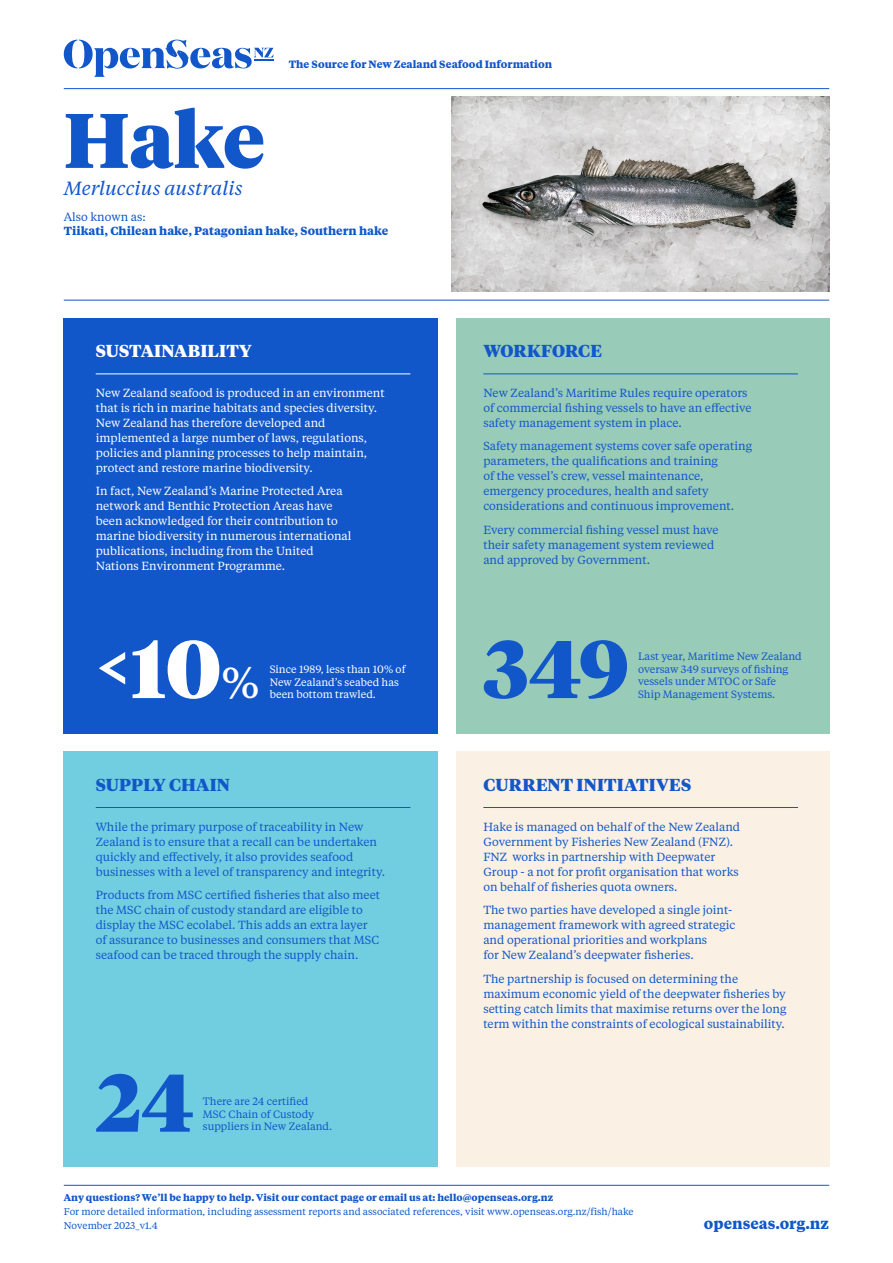
<style>
.page{position:relative;width:893px;height:1263px;background:#fff}
.page>*{position:absolute;margin:0;border:0;box-sizing:border-box;transform-origin:0 0}
.t1{font:900 81.3px "Tiempos Headline";color:#1157c9}
.t2{font:900 81.3px "Tiempos Headline";color:#fff}
.t3{font:900 76.8px "Tiempos Headline";color:#1157c9}
.t4{font:italic 18.9px "Tiempos Text";color:#1157c9}
.t5{font:900 17.25px "Tiempos Headline";letter-spacing:.01em;color:#1157c9}
.t6{font:900 17.25px "Tiempos Headline";letter-spacing:.01em;color:#fff}
.t7{font:700 15px "Tiempos Text";color:#1157c9}
.t8{font:11.7px/15px "Tiempos Text";color:#1157c9}
.t9{font:11.7px/15px "Tiempos Text";color:#fff}
.t10{font:700 11.7px/14.1px "Tiempos Text";color:#1157c9}
.t11{font:10.65px/12.8px "Tiempos Text";color:#1157c9}
.t12{font:10.65px/12.8px "Tiempos Text";color:#fff}
.t13{font:700 10.5px "Tiempos Text";color:#1157c9}
.t14{font:9.75px/14px "Tiempos Text";color:#1157c9}
.s1{font-weight:400}
.s2{font-family:"Tiempos Text";font-weight:500;font-size:43.05px}
.s3{font-weight:700}
</style>
<div class="page">
<div style="left:64px;top:751px;width:374px;height:416px;background:#71cee1"></div>
<div style="left:456px;top:751px;width:373px;height:416px;background:#faf0e3"></div>
<hr style="left:64px;top:88px;width:765px;height:1px;background:#1157c9">
<hr style="left:64px;top:1185px;width:765px;height:1px;background:#1157c9">
<div style="left:64px;top:318px;width:374px;height:415px;background:#1157c9"></div>
<div style="left:456px;top:318px;width:373px;height:415px;background:#99cbb9"></div>
<hr style="left:483px;top:373px;width:315px;height:1px;background:#1157c9">
<hr style="left:96px;top:807px;width:314px;height:1px;background:#1157c9">
<hr style="left:96px;top:373px;width:314px;height:1px;background:#fff">
<img style="left:451px;top:97px;width:378px;height:195px">
<hr style="left:64px;top:300px;width:765px;height:1px;background:#1157c9">
<hr style="left:483px;top:807px;width:315px;height:1px;background:#1157c9">
<svg style="left:64px;top:40px;width:210px;height:37px"></svg>
<p class="t13" style="left:289px;top:57px;width:265px">The Source for New Zealand Seafood Information</p>
<p class="t3" style="left:64px;top:87px;width:202px">Hake</p>
<p class="t4" style="left:64px;top:176px;width:180px">Merluccius australis</p>
<p class="t10" style="left:64px;top:209px;width:326px"><span class="s1">Also known as:<br></span>Tiikati, Chilean hake, Patagonian hake, Southern hake</p>
<p class="t6" style="left:96px;top:339px;width:157px">SUSTAINABILITY</p>
<p class="t9" style="left:96px;top:385px;width:291px">New Zealand seafood is produced in an environment that is rich in marine habitats and species diversity.<br>New Zealand has therefore developed and implemented a large number of laws, regulations, policies and planning processes to help maintain, protect and restore marine biodiversity.</p>
<p class="t9" style="left:96px;top:483px;width:257px">In fact, New Zealand’s Marine Protected Area network and Benthic Protection Areas have been acknowledged for their contribution to marine biodiversity in numerous international publications, including from the United Nations Environment Programme.</p>
<p class="t5" style="left:483px;top:339px;width:120px">WORKFORCE</p>
<p class="t8" style="left:483px;top:385px;width:270px">New Zealand’s Maritime Rules require operators of commercial fishing vessels to have an effective safety management system in place.</p>
<p class="t8" style="left:483px;top:438px;width:270px">Safety management systems cover safe operating parameters, the qualifications and training<br>of the vessel’s crew, vessel maintenance, emergency procedures, health and safety considerations and continuous improvement.</p>
<p class="t8" style="left:483px;top:522px;width:237px">Every commercial fishing vessel must have their safety management system reviewed and approved by Government.</p>
<p class="t2" style="left:96px;top:613px;width:165px">&lt;10<span class="s2">%</span></p>
<p class="t1" style="left:483px;top:613px;width:147px">349</p>
<p class="t12" style="left:270px;top:662px;width:137px">Since 1989, less than 10% of<br>New Zealand’s seabed has been bottom trawled.</p>
<p class="t11" style="left:638px;top:649px;width:165px">Last year, Maritime New Zealand oversaw 349 surveys of fishing vessels under MTOC or Safe<br>Ship Management Systems.</p>
<p class="t5" style="left:96px;top:773px;width:136px">SUPPLY CHAIN</p>
<p class="t8" style="left:96px;top:818px;width:291px">While the primary purpose of traceability in New Zealand is to ensure that a recall can be undertaken quickly and effectively, it also provides seafood businesses with a level of transparency and integrity.</p>
<p class="t8" style="left:96px;top:887px;width:286px">Products from MSC certified fisheries that also meet the MSC chain of custody standard are eligible to display the MSC ecolabel. This adds an extra layer of assurance to businesses and consumers that MSC seafood can be traced through the supply chain.</p>
<p class="t1" style="left:96px;top:1046px;width:101px">24</p>
<p class="t11" style="left:203px;top:1094px;width:131px">There are 24 certified<br>MSC Chain of Custody suppliers in New Zealand.</p>
<p class="t5" style="left:483px;top:773px;width:209px">CURRENT INITIATIVES</p>
<p class="t8" style="left:483px;top:818px;width:258px">Hake is managed on behalf of the New Zealand Government by Fisheries New Zealand (FNZ).<br>FNZ works in partnership with Deepwater Group - a not for profit organisation that works on behalf of fisheries quota owners.</p>
<p class="t8" style="left:483px;top:902px;width:254px">The two parties have developed a single joint&shy;management framework with agreed strategic and operational priorities and workplans<br>for New Zealand’s deepwater fisheries.</p>
<p class="t8" style="left:483px;top:970px;width:305px">The partnership is focused on determining the maximum economic yield of the deepwater fisheries by setting catch limits that maximise returns over the long term within the constraints of ecological sustainability.</p>
<p class="t14" style="left:64px;top:1190px;width:571px"><span class="s3">Any questions? We’ll be happy to help. Visit our contact page or email us at: hello@openseas.org.nz<br></span>For more detailed information, including assessment reports and associated references, visit www.openseas.org.nz/fish/hake<br>November 2023_v1.4</p>
<p class="t7" style="left:704px;top:1213px;width:127px">openseas.org.nz</p>
</div>
